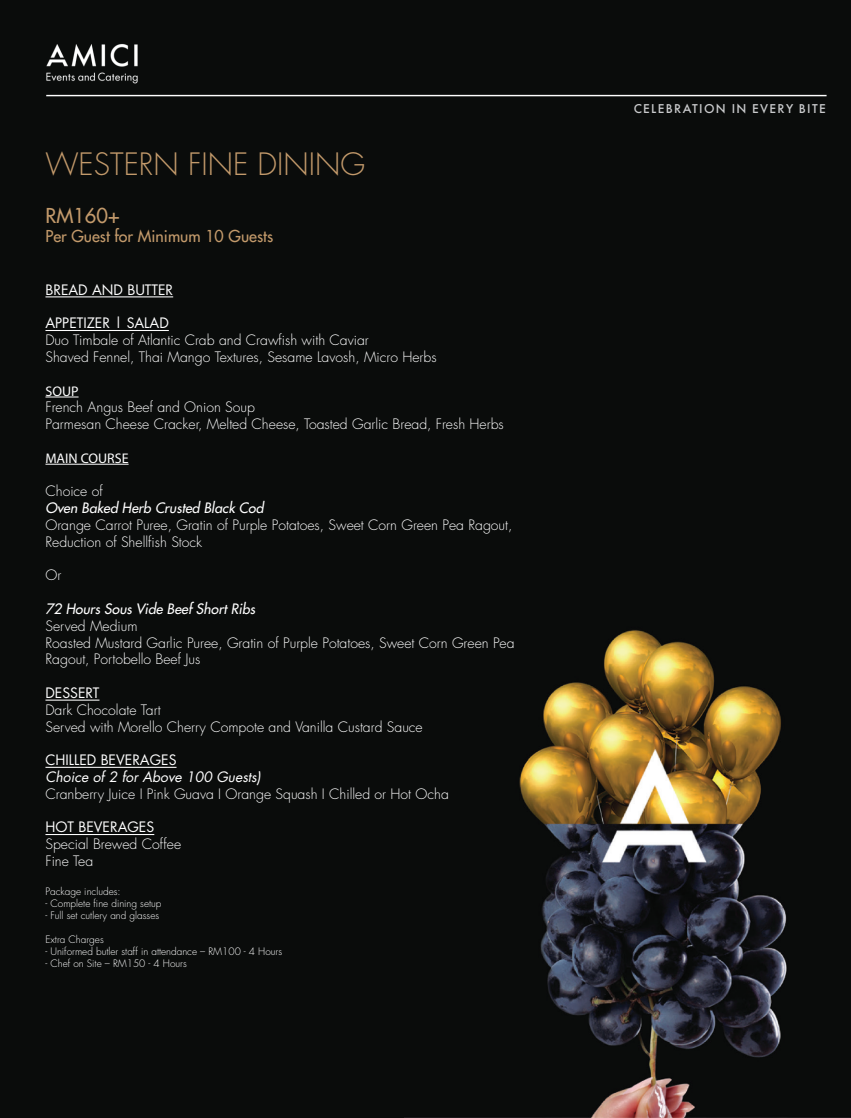
<style>
.page{position:relative;width:851px;height:1118px;background:#fff}
.page>*{position:absolute;margin:0;border:0;box-sizing:border-box;transform-origin:0 0}
.t1{font:300 30px "Futura";color:#c39a6b}
.t2{font:20px "Futura";color:#c39a6b}
.t3{font:16px "Futura";color:#c39a6b}
.t4{font:300 14px/16.8px "Futura";color:#fff}
.t5{font:14px "Futura";color:#fff}
.t6{font:italic 14px "Futura";color:#fff}
.t7{font:italic 14px "Futura";color:#fff}
.t8{font:14px "Myriad Pro";color:#fff}
.t9{font:500 13.4px "Futura PT";letter-spacing:.1em;color:#c9cacc}
.t10{font:300 10px "Futura";color:#fff}
</style>
<div class="page">
<div style="left:0;top:0;width:850px;height:1118px;background:#0a0c0b"></div>
<img style="left:519px;top:630px;width:268px;height:487px">
<img style="left:46px;top:44px;width:92px;height:40px">
<hr style="left:46px;top:95px;width:780px;height:1px;background:#fff">
<hr style="left:45px;top:296px;width:128px;height:1px;background:#fff">
<hr style="left:45px;top:330px;width:124px;height:1px;background:#fff">
<hr style="left:45px;top:397px;width:33px;height:1px;background:#fff">
<hr style="left:45px;top:464px;width:84px;height:1px;background:#fff">
<hr style="left:45px;top:700px;width:54px;height:1px;background:#fff">
<hr style="left:45px;top:767px;width:131px;height:1px;background:#fff">
<hr style="left:45px;top:834px;width:109px;height:1px;background:#fff">
<h1 class="t1" style="left:45px;top:145px;width:321px">WESTERN FINE DINING</h1>
<h2 class="t2" style="left:45px;top:202px;width:76px">RM160+</h2>
<p class="t3" style="left:45px;top:226px;width:229px">Per Guest for Minimum 10 Guests</p>
<p class="t5" style="left:45px;top:280px;width:129px">BREAD AND BUTTER</p>
<p class="t5" style="left:45px;top:314px;width:125px">APPETIZER | SALAD</p>
<p class="t4" style="left:45px;top:332px;width:392px">Duo Timbale of Atlantic Crab and Crawfish with Caviar<br>Shaved Fennel, Thai Mango Textures, Sesame Lavosh, Micro Herbs</p>
<p class="t8" style="left:45px;top:382px;width:35px">SOUP</p>
<p class="t4" style="left:45px;top:399px;width:459px">French Angus Beef and Onion Soup<br>Parmesan Cheese Cracker, Melted Cheese, Toasted Garlic Bread, Fresh Herbs</p>
<p class="t8" style="left:45px;top:449px;width:85px">MAIN COURSE</p>
<p class="t4" style="left:45px;top:483px;width:59px">Choice of</p>
<p class="t6" style="left:45px;top:499px;width:219px">Oven Baked Herb Crusted Black Cod</p>
<p class="t4" style="left:45px;top:517px;width:468px">Orange Carrot Puree, Gratin of Purple Potatoes, Sweet Corn Green Pea Ragout,<br>Reduction of Shellfish Stock</p>
<p class="t4" style="left:45px;top:567px;width:17px">Or</p>
<p class="t6" style="left:45px;top:600px;width:211px">72 Hours Sous Vide Beef Short Ribs</p>
<p class="t4" style="left:45px;top:617px;width:470px">Served Medium<br>Roasted Mustard Garlic Puree, Gratin of Purple Potatoes, Sweet Corn Green Pea<br>Ragout, Portobello Beef Jus</p>
<p class="t5" style="left:45px;top:683px;width:55px">DESSERT</p>
<p class="t4" style="left:45px;top:701px;width:379px">Dark Chocolate Tart<br>Served with Morello Cherry Compote and Vanilla Custard Sauce</p>
<p class="t5" style="left:45px;top:750px;width:132px">CHILLED BEVERAGES</p>
<p class="t7" style="left:45px;top:767px;width:217px">Choice of 2 for Above 100 Guests)</p>
<p class="t4" style="left:45px;top:785px;width:405px">Cranberry Juice I Pink Guava I Orange Squash I Chilled or Hot Ocha</p>
<p class="t5" style="left:45px;top:818px;width:110px">HOT BEVERAGES</p>
<p class="t4" style="left:45px;top:836px;width:137px">Special Brewed Coffee<br>Fine Tea</p>
<p class="t10" style="left:45px;top:885px;width:77px">Package includes:</p>
<p class="t10" style="left:45px;top:897px;width:118px">- Complete fine dining setup</p>
<p class="t10" style="left:45px;top:909px;width:115px">- Full set cutlery and glasses</p>
<p class="t10" style="left:45px;top:933px;width:60px">Extra Charges</p>
<p class="t10" style="left:45px;top:945px;width:238px">- Uniformed butler staff in attendance – RM100 - 4 Hours</p>
<p class="t10" style="left:45px;top:957px;width:143px">- Chef on Site – RM150 - 4 Hours</p>
<p class="t9" style="left:633px;top:100px;width:193px">CELEBRATION IN EVERY BITE</p>
</div>
